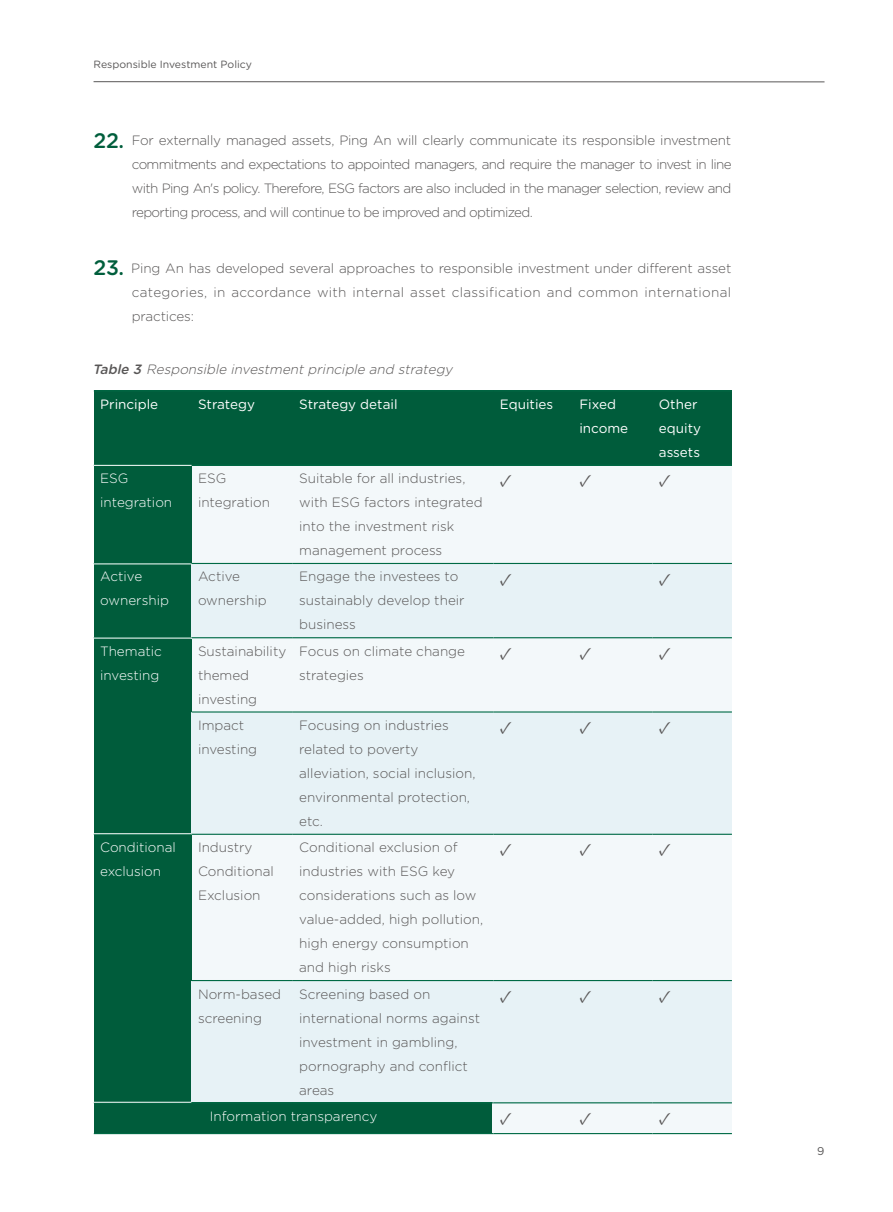
<style>
.page{position:relative;width:893px;height:1212px;background:#fff}
.page>*{position:absolute;margin:0;border:0;box-sizing:border-box;transform-origin:0 0}
.t1{font:18px "Minion Pro";color:#595757}
.t2{font:300 13.5px/24px "Gotham Rounded";color:#595757}
.t3{font:300 13.5px/24px "Gotham Rounded";color:#fff}
.t4{font:13.5px/24px "Gotham Rounded";color:#fff}
.t5{font:italic 300 13.5px "Gotham Rounded";color:#595757}
.t6{font:11.25px "Gotham Rounded";color:#595757}
.t7{font:10.5px "Gotham Rounded";color:#595757}
.s1{font-weight:500;font-size:21px;color:#005e3c}
.s2{font-weight:500}
</style>
<div class="page">
<hr style="left:94px;top:81px;width:730px;height:1px;background:#595757">
<div style="left:192px;top:466px;width:540px;height:668px;background:#f3f8fa"></div>
<div style="left:94px;top:465px;width:98px;height:669px;background:#005c3b"></div>
<div style="left:192px;top:564px;width:540px;height:74px;background:#e7f2f6"></div>
<div style="left:192px;top:712px;width:540px;height:122px;background:#e7f2f6"></div>
<div style="left:192px;top:981px;width:540px;height:122px;background:#e7f2f6"></div>
<div style="left:94px;top:390px;width:638px;height:76px;background:#005c3b"></div>
<div style="left:94px;top:1102px;width:397px;height:32px;background:#005c3b"></div>
<hr style="left:94px;top:390px;width:98px;height:1px;background:#006a45">
<hr style="left:192px;top:390px;width:101px;height:1px;background:#006a45">
<hr style="left:293px;top:390px;width:200px;height:1px;background:#006a45">
<hr style="left:493px;top:390px;width:80px;height:1px;background:#006a45">
<hr style="left:573px;top:390px;width:79px;height:1px;background:#006a45">
<hr style="left:652px;top:390px;width:80px;height:1px;background:#006a45">
<hr style="left:192px;top:465px;width:101px;height:1px;background:#006a45">
<hr style="left:293px;top:465px;width:200px;height:1px;background:#006a45">
<hr style="left:493px;top:465px;width:80px;height:1px;background:#006a45">
<hr style="left:573px;top:465px;width:79px;height:1px;background:#006a45">
<hr style="left:652px;top:465px;width:80px;height:1px;background:#006a45">
<hr style="left:94px;top:563px;width:98px;height:1px;background:#006a45">
<hr style="left:192px;top:563px;width:101px;height:1px;background:#006a45">
<hr style="left:293px;top:563px;width:200px;height:1px;background:#006a45">
<hr style="left:493px;top:563px;width:80px;height:1px;background:#006a45">
<hr style="left:573px;top:563px;width:79px;height:1px;background:#006a45">
<hr style="left:652px;top:563px;width:80px;height:1px;background:#006a45">
<hr style="left:94px;top:637px;width:98px;height:1px;background:#006a45">
<hr style="left:192px;top:637px;width:101px;height:1px;background:#006a45">
<hr style="left:293px;top:637px;width:200px;height:1px;background:#006a45">
<hr style="left:493px;top:637px;width:80px;height:1px;background:#006a45">
<hr style="left:573px;top:637px;width:79px;height:1px;background:#006a45">
<hr style="left:652px;top:637px;width:80px;height:1px;background:#006a45">
<hr style="left:192px;top:711px;width:101px;height:1px;background:#006a45">
<hr style="left:293px;top:711px;width:200px;height:1px;background:#006a45">
<hr style="left:493px;top:711px;width:80px;height:1px;background:#006a45">
<hr style="left:573px;top:711px;width:79px;height:1px;background:#006a45">
<hr style="left:652px;top:711px;width:80px;height:1px;background:#006a45">
<hr style="left:94px;top:834px;width:98px;height:1px;background:#006a45">
<hr style="left:192px;top:834px;width:101px;height:1px;background:#006a45">
<hr style="left:293px;top:834px;width:200px;height:1px;background:#006a45">
<hr style="left:493px;top:834px;width:80px;height:1px;background:#006a45">
<hr style="left:573px;top:834px;width:79px;height:1px;background:#006a45">
<hr style="left:652px;top:834px;width:80px;height:1px;background:#006a45">
<hr style="left:192px;top:980px;width:101px;height:1px;background:#006a45">
<hr style="left:293px;top:980px;width:200px;height:1px;background:#006a45">
<hr style="left:493px;top:980px;width:80px;height:1px;background:#006a45">
<hr style="left:573px;top:980px;width:79px;height:1px;background:#006a45">
<hr style="left:652px;top:980px;width:80px;height:1px;background:#006a45">
<hr style="left:94px;top:1102px;width:98px;height:1px;background:#006a45">
<hr style="left:192px;top:1102px;width:101px;height:1px;background:#006a45">
<hr style="left:293px;top:1102px;width:200px;height:1px;background:#006a45">
<hr style="left:493px;top:1102px;width:80px;height:1px;background:#006a45">
<hr style="left:573px;top:1102px;width:79px;height:1px;background:#006a45">
<hr style="left:652px;top:1102px;width:80px;height:1px;background:#006a45">
<hr style="left:94px;top:1133px;width:98px;height:1px;background:#006a45">
<hr style="left:192px;top:1133px;width:101px;height:1px;background:#006a45">
<hr style="left:293px;top:1133px;width:200px;height:1px;background:#006a45">
<hr style="left:493px;top:1133px;width:80px;height:1px;background:#006a45">
<hr style="left:573px;top:1133px;width:79px;height:1px;background:#006a45">
<hr style="left:652px;top:1133px;width:80px;height:1px;background:#006a45">
<hr style="left:94px;top:465px;width:98px;height:1px;background:#fff">
<hr style="left:94px;top:564px;width:98px;height:1px;background:#fff">
<hr style="left:94px;top:638px;width:98px;height:1px;background:#fff">
<hr style="left:94px;top:833px;width:97px;height:1px;background:#fff">
<hr style="left:94px;top:1102px;width:97px;height:1px;background:#fff">
<p class="t7" style="left:94px;top:58px;width:160px">Responsible Investment Policy</p>
<p class="t2" style="left:132px;top:128px;width:601px;text-align:justify;text-indent:-38px"><span class="s1">22.</span> For externally managed assets, Ping An will clearly communicate its responsible investment commitments and expectations to appointed managers, and require the manager to invest in line with Ping An's policy. Therefore, ESG factors are also included in the manager selection, review and reporting process, and will continue to be improved and optimized.</p>
<p class="t2" style="left:132px;top:255px;width:601px;text-align:justify;text-indent:-38px"><span class="s1">23.</span> Ping An has developed several approaches to responsible investment under different asset categories, in accordance with internal asset classification and common international practices:</p>
<p class="t5" style="left:93px;top:360px;width:365px"><span class="s2">Table 3</span> Responsible investmentprinciple and strategy</p>
<p class="t4" style="left:100px;top:391px;width:60px">Principle</p>
<p class="t4" style="left:198px;top:391px;width:59px">Strategy</p>
<p class="t4" style="left:299px;top:391px;width:100px">Strategy detail</p>
<p class="t4" style="left:500px;top:391px;width:55px">Equities</p>
<p class="t4" style="left:579px;top:391px;width:50px">Fixed income</p>
<p class="t4" style="left:659px;top:391px;width:44px">Other equity assets</p>
<p class="t3" style="left:100px;top:466px;width:74px">ESG integration</p>
<p class="t2" style="left:198px;top:466px;width:74px">ESG integration</p>
<p class="t2" style="left:299px;top:466px;width:185px">Suitable for all industries, with ESG factors integrated into the investment risk management process</p>
<h1 class="t1" style="left:500px;top:469px;width:14px">✓</h1>
<h1 class="t1" style="left:579px;top:469px;width:14px">✓</h1>
<h1 class="t1" style="left:659px;top:469px;width:14px">✓</h1>
<p class="t3" style="left:100px;top:564px;width:70px">Active ownership</p>
<p class="t2" style="left:198px;top:564px;width:70px">Active ownership</p>
<p class="t2" style="left:299px;top:564px;width:167px">Engage the investees to sustainably develop their business</p>
<h1 class="t1" style="left:500px;top:567px;width:14px">✓</h1>
<h1 class="t1" style="left:659px;top:567px;width:14px">✓</h1>
<p class="t3" style="left:100px;top:638px;width:63px">Thematic investing</p>
<p class="t2" style="left:198px;top:638px;width:90px">Sustainability themed investing</p>
<p class="t2" style="left:299px;top:638px;width:167px">Focus on climate change strategies</p>
<h1 class="t1" style="left:500px;top:641px;width:14px">✓</h1>
<h1 class="t1" style="left:579px;top:641px;width:14px">✓</h1>
<h1 class="t1" style="left:659px;top:641px;width:14px">✓</h1>
<p class="t2" style="left:198px;top:712px;width:61px">Impact investing</p>
<p class="t2" style="left:299px;top:712px;width:178px">Focusing on industries related to poverty alleviation, social inclusion, environmental protection, etc.</p>
<h1 class="t1" style="left:500px;top:715px;width:14px">✓</h1>
<h1 class="t1" style="left:579px;top:715px;width:14px">✓</h1>
<h1 class="t1" style="left:659px;top:715px;width:14px">✓</h1>
<p class="t3" style="left:100px;top:835px;width:77px">Conditional exclusion</p>
<p class="t2" style="left:198px;top:835px;width:77px">Industry<br>Conditional<br>Exclusion</p>
<p class="t2" style="left:299px;top:835px;width:186px">Conditional exclusion of industries with ESG key considerations such as low value-added, high pollution, high energy consumption and high risks</p>
<h1 class="t1" style="left:500px;top:838px;width:14px">✓</h1>
<h1 class="t1" style="left:579px;top:838px;width:14px">✓</h1>
<h1 class="t1" style="left:659px;top:838px;width:14px">✓</h1>
<p class="t2" style="left:198px;top:981px;width:85px">Norm-based screening</p>
<p class="t2" style="left:299px;top:981px;width:182px">Screening based on international norms against investment in gambling, pornography and conflict areas</p>
<h1 class="t1" style="left:500px;top:984px;width:14px">✓</h1>
<h1 class="t1" style="left:579px;top:984px;width:14px">✓</h1>
<h1 class="t1" style="left:659px;top:984px;width:14px">✓</h1>
<p class="t3" style="left:210px;top:1103px;width:169px">Information transparency</p>
<h1 class="t1" style="left:500px;top:1106px;width:14px">✓</h1>
<h1 class="t1" style="left:579px;top:1106px;width:14px">✓</h1>
<h1 class="t1" style="left:659px;top:1106px;width:14px">✓</h1>
<p class="t6" style="left:817px;top:1143px;width:9px">9</p>
</div>
